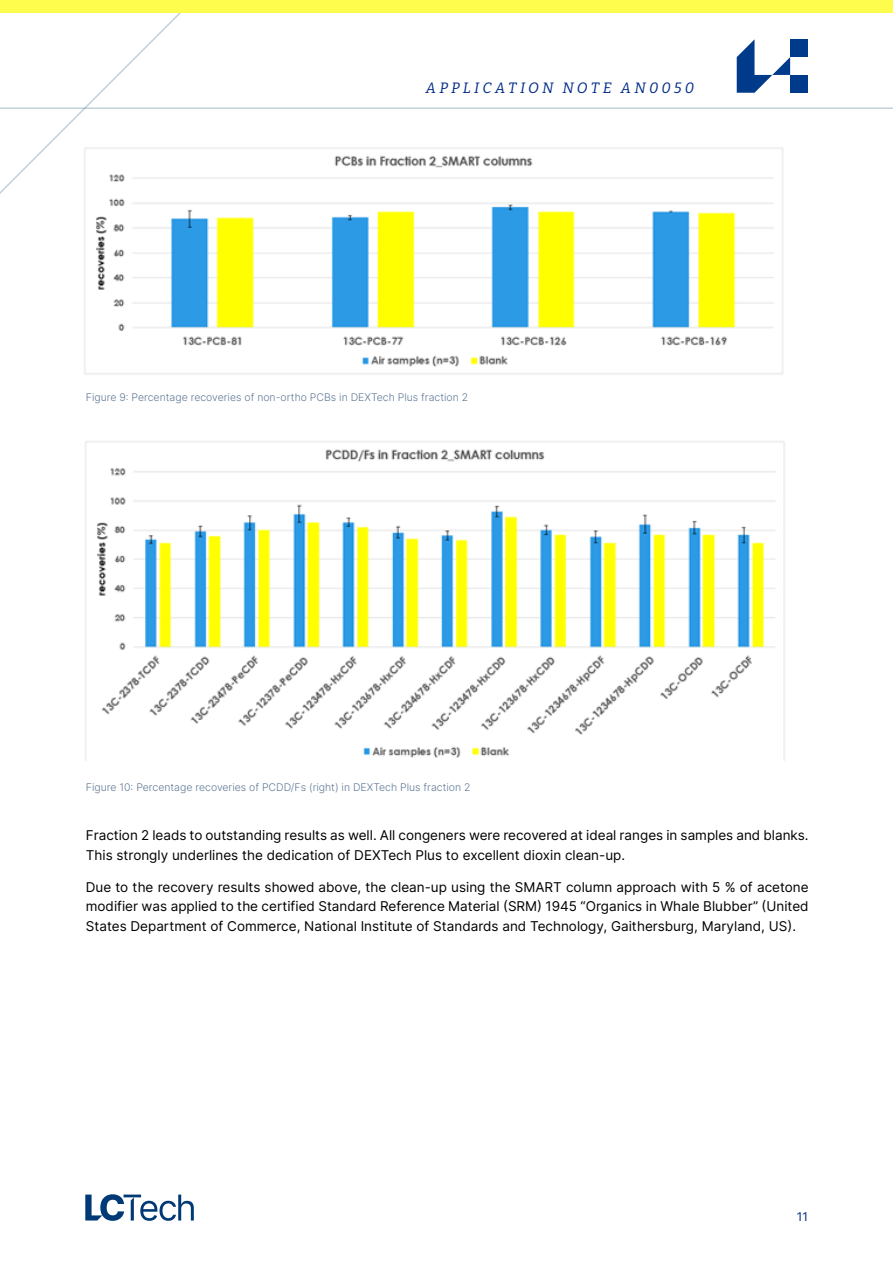
<style>
.page{position:relative;width:893px;height:1263px;background:#fff}
.page>*{position:absolute;margin:0;border:0;box-sizing:border-box;transform-origin:0 0}
.t1{font:italic 100 15px "Bitter";letter-spacing:.2em;color:#002a88}
.Fließtext{font:13.5px/19.5px "Inter";color:#000}
.t2{font:12px "Inter";color:#002a88}
.Bildunterschrift{font:10.5px "Inter";color:#5f7895}
</style>
<div class="page">
<hr style="left:0;top:107px;width:893px;height:2px;background:#527d96">
<svg style="left:0;top:13px;width:202px;height:181px"></svg>
<div style="left:0;top:0;width:893px;height:13px;background:#fefd4e"></div>
<svg style="left:85px;top:1194px;width:109px;height:27px"></svg>
<svg style="left:737px;top:39px;width:53px;height:54px"></svg>
<div style="left:790px;top:39px;width:18px;height:18px;background:#003b8b"></div>
<div style="left:790px;top:75px;width:18px;height:18px;background:#003b8b"></div>
<img style="left:82px;top:145px;width:701px;height:230px">
<img style="left:85px;top:441px;width:700px;height:319px">
<p class="t1" style="left:426px;top:78px;width:270px">APPLICATION NOTE AN0050</p>
<p class="Bildunterschrift" style="left:86px;top:389px;width:384px">Figure 9: Percentage recoveries of non-ortho PCBs in DEXTech Plus fraction 2</p>
<p class="Bildunterschrift" style="left:86px;top:779px;width:386px">Figure 10: Percentage recoveries of PCDD/Fs (right) in DEXTech Plus fraction 2</p>
<p class="Fließtext" style="left:86px;top:825px;width:724px">Fraction 2 leads to outstanding results as well. All congeners were recovered at ideal ranges in samples and blanks.<br>This strongly underlines the dedication of DEXTech Plus to excellent dioxin clean-up.</p>
<p class="Fließtext" style="left:86px;top:877px;width:724px;text-align:justify">Due to the recovery results showed above, the clean-up using the SMART column approach with 5 % of acetone modifier was applied to the certified Standard Reference Material (SRM) 1945 “Organics in Whale Blubber” (United States Department of Commerce, National Institute of Standards and Technology, Gaithersburg, Maryland, US).</p>
<p class="t2" style="left:797px;top:1208px;width:13px">11</p>
</div>
